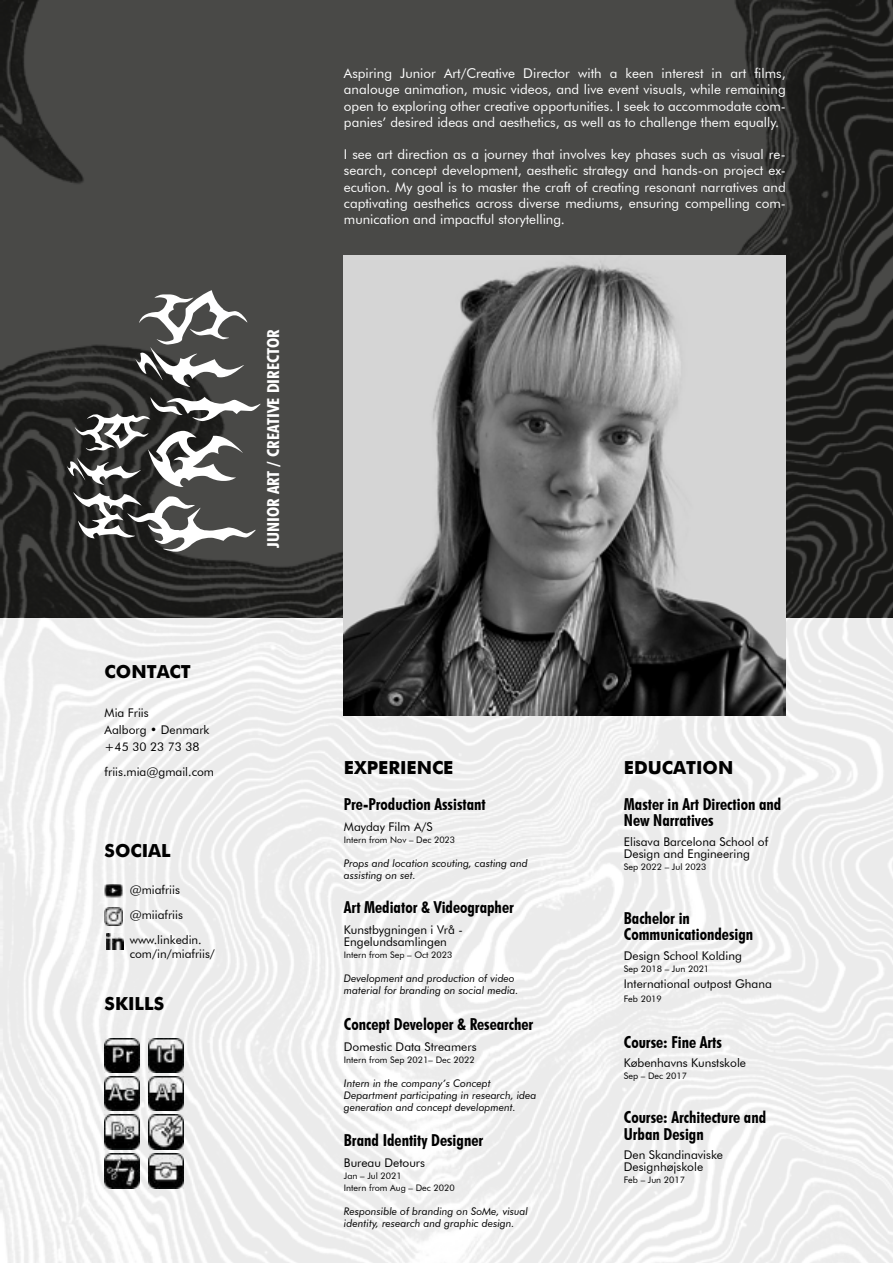
<style>
.page{position:relative;width:893px;height:1263px;background:#fff}
.page>*{position:absolute;margin:0;border:0;box-sizing:border-box;transform-origin:0 0}
.t1{font:114px "MB Forever Raw";color:#fff;scale:1.1 1}
.t2{font:78px "MB Forever Raw";color:#fff;scale:1.1 1}
.t3{font:700 18px "Futura";color:#000}
.t4{font:700 condensed 16.5px/16.5px "Futura BT";color:#000}
.t5{font:700 condensed 16.5px "Futura BT";color:#fff;scale:1.1 1}
.t6{font:13.5px/16.2px "Futura BT";color:#fff;text-align:justify}
.t7{font:12px/12px "Futura BT";color:#000}
.t8{font:italic 10.5px/12px "Futura BT";color:#000}
.t9{font:9px/12px "Futura BT";color:#000}
.s1{font-family:"MB Gothic Dawn";font-size:123px}
.s2{font-family:"MB Gothic Dawn"}
</style>
<div class="page">
<img style="left:0;top:0;width:893px;height:1263px">
<img style="left:106px;top:933px;width:18px;height:17px">
<img style="left:105px;top:884px;width:17px;height:13px">
<img style="left:105px;top:907px;width:17px;height:18px">
<img style="left:105px;top:1038px;width:34px;height:34px">
<img style="left:149px;top:1038px;width:34px;height:34px">
<img style="left:105px;top:1076px;width:34px;height:35px">
<img style="left:149px;top:1076px;width:34px;height:35px">
<img style="left:105px;top:1115px;width:35px;height:34px">
<img style="left:149px;top:1115px;width:34px;height:34px">
<img style="left:105px;top:1153px;width:35px;height:35px">
<img style="left:149px;top:1153px;width:34px;height:35px">
<img style="left:344px;top:255px;width:442px;height:461px">
<h1 class="t1" style="left:135px;top:548px;width:236px;rotate:-90deg"><span class="s1">f</span>R<span class="s2">i</span>I<span class="s2">s</span></h1>
<p class="t5" style="left:263px;top:548px;width:200px;rotate:-90deg">JUNIOR ART / CREATIVE DIRECTOR</p>
<h2 class="t2" style="left:66px;top:540px;width:117px;rotate:-90deg">MI<span class="s2">a</span></h2>
<h3 class="t3" style="left:105px;top:659px;width:88px">CONTACT</h3>
<p class="t7" style="left:105px;top:704px;width:106px;line-height:17.4px">Mia Friis<br>Aalborg • Denmark +45 30 23 73 38</p>
<p class="t7" style="left:105px;top:766px;width:111px">friis.mia@gmail.com</p>
<h3 class="t3" style="left:105px;top:837px;width:68px">SOCIAL</h3>
<p class="t7" style="left:130px;top:877px;width:74px;line-height:24.9px">@miafriis @miiafriis www.linkedin.</p>
<p class="t7" style="left:130px;top:948px;width:87px">com/in/miafriis/</p>
<h3 class="t3" style="left:105px;top:990px;width:61px">SKILLS</h3>
<p class="t6" style="left:344px;top:65px;width:443px">Aspiring Junior Art/Creative Director with a keen interest in art films, analouge animation, music videos, and live event visuals, while remaining open to exploring other creative opportunities. I seek to accommodate com&shy;panies’ desired ideas and aesthetics, as well as to challenge them equally.</p>
<p class="t6" style="left:344px;top:146px;width:443px">I see art direction as a journey that involves key phases such as visual re&shy;search, concept development, aesthetic strategy and hands-on project ex&shy;ecution. My goal is to master the craft of creating resonant narratives and captivating aesthetics across diverse mediums, ensuring compelling com&shy;munication and impactful storytelling.</p>
<h3 class="t3" style="left:344px;top:754px;width:111px">EXPERIENCE</h3>
<h3 class="t3" style="left:624px;top:754px;width:111px">EDUCATION</h3>
<p class="t4" style="left:344px;top:796px;width:143px">Pre-Production Assistant</p>
<p class="t7" style="left:344px;top:820px;width:90px">Mayday Film A/S</p>
<p class="t9" style="left:344px;top:834px;width:113px">Intern from Nov – Dec 2023</p>
<p class="t8" style="left:344px;top:857px;width:185px">Props and location scouting, casting and assisting on set.</p>
<p class="t4" style="left:344px;top:899px;width:171px">Art Mediator &amp; Videographer</p>
<p class="t7" style="left:344px;top:923px;width:121px">Kunstbygningen i Vrå -<br>Engelundsamlingen</p>
<p class="t9" style="left:344px;top:949px;width:110px">Intern from Sep – Oct 2023</p>
<p class="t8" style="left:344px;top:972px;width:176px">Development and production of video material for branding on social media.</p>
<p class="t4" style="left:344px;top:1015px;width:191px">Concept Developer &amp; Researcher</p>
<p class="t7" style="left:344px;top:1040px;width:134px">Domestic Data Streamers</p>
<p class="t9" style="left:344px;top:1053px;width:132px">Intern from Sep 2021– Dec 2022</p>
<p class="t8" style="left:344px;top:1077px;width:194px">Intern in the company’s Concept<br>Department participating in research, idea generation and concept development.</p>
<p class="t4" style="left:344px;top:1132px;width:141px">Brand Identity Designer</p>
<p class="t7" style="left:344px;top:1157px;width:83px">Bureau Detours</p>
<p class="t9" style="left:344px;top:1170px;width:112px">Jan – Jul 2021<br>Intern from Aug – Dec 2020</p>
<p class="t8" style="left:344px;top:1205px;width:186px">Responsible of branding on SoMe, visual identity, research and graphic design.</p>
<p class="t4" style="left:624px;top:796px;width:159px">Master in Art Direction and<br>New Narratives</p>
<p class="t7" style="left:624px;top:835px;width:146px">Elisava Barcelona School of<br>Design and Engineering</p>
<p class="t9" style="left:624px;top:861px;width:84px">Sep 2022 – Jul 2023</p>
<p class="t4" style="left:624px;top:909px;width:131px">Bachelor in<br>Communicationdesign</p>
<p class="t7" style="left:624px;top:949px;width:119px">Design School Kolding</p>
<p class="t9" style="left:624px;top:962px;width:87px">Sep 2018 – Jun 2021</p>
<p class="t7" style="left:624px;top:978px;width:150px">International outpost Ghana</p>
<p class="t9" style="left:624px;top:992px;width:40px">Feb 2019</p>
<p class="t4" style="left:624px;top:1033px;width:100px">Course: Fine Arts</p>
<p class="t7" style="left:624px;top:1057px;width:124px">Københavns Kunstskole</p>
<p class="t9" style="left:624px;top:1070px;width:65px">Sep – Dec 2017</p>
<p class="t4" style="left:624px;top:1109px;width:144px">Course: Architecture and<br>Urban Design</p>
<p class="t7" style="left:624px;top:1149px;width:101px">Den Skandinaviske<br>Designhøjskole</p>
<p class="t9" style="left:624px;top:1174px;width:63px">Feb – Jun 2017</p>
</div>
